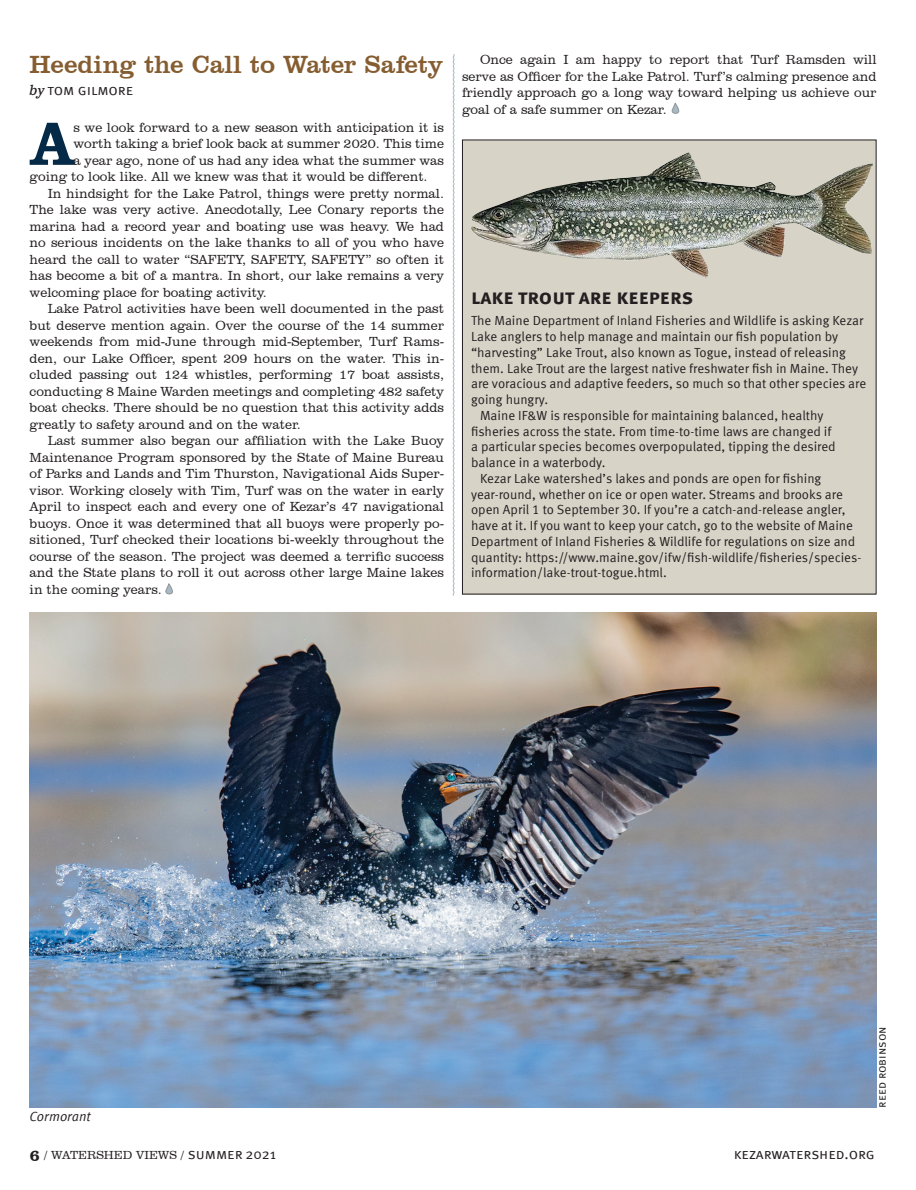
<style>
.page{position:relative;width:916px;height:1190px;background:#fff}
.page>*{position:absolute;margin:0;border:0;box-sizing:border-box;transform-origin:0 0}
.t1{font:800 62.7px "Clarendon BT";color:#042a47}
.t2{font:25.5px "Clarendon BT";letter-spacing:-.005em;color:#855d30}
.t3{font:700 21px "Meta Sc Offc";color:#231f20}
.t4{font:15px "Meta Sc Offc Norm";letter-spacing:-.005em;color:#231f20}
.t5{font:300 13.5px/16.5px "Clarendon BT";color:#231f20;text-align:justify}
.t6{font:13.5px "Meta Offc Norm Ita";letter-spacing:-.005em;color:#231f20}
.t7{font:13.2px "Meta Offc Norm";color:#231f20}
.t8{font:300 12px "Clarendon BT";color:#231f20}
.t9{font:12px "Meta Sc Offc Norm";color:#231f20}
.s1{font-family:"Clarendon Text Pro";font-style:italic;font-size:13.5px}
.s2{font-weight:800;font-size:16.5px}
.s3{font-family:"Meta Sc Offc Norm";font-weight:400;font-size:15px}
.s4{font-family:"Meta Sc Offc Norm";font-weight:400;font-size:14.7px}
</style>
<div class="page">
<svg style="left:671px;top:103px;width:8px;height:11px"></svg>
<svg style="left:165px;top:584px;width:8px;height:11px"></svg>
<div style="left:462px;top:140px;width:413px;height:454px;background:#d8d3c7"></div>
<img style="left:471px;top:152px;width:401px;height:126px">
<svg style="left:452px;top:54px;width:2px;height:542px"></svg>
<img style="left:30px;top:612px;width:846px;height:495px">
<h2 class="t2" style="left:30px;top:49px;width:414px">Heeding the Call to Water Safety</h2>
<p class="t4" style="left:30px;top:81px;width:105px"><span class="s1">by</span> tom gilmore</p>
<h1 class="t1" style="left:31px;top:104px;width:45px">A</h1>
<p class="t5" style="left:73px;top:119px;width:372px">s we look forward to a new season with anticipation it is</p>
<p class="t5" style="left:73px;top:135px;width:372px">worth taking a brief look back at summer 2020. This time</p>
<p class="t5" style="left:73px;top:152px;width:372px">a year ago, none of us had any idea what the summer was</p>
<p class="t5" style="left:30px;top:168px;width:399px">going to look like. All we knew was that it would be different.</p>
<p class="t5" style="left:48px;top:185px;width:398px">In hindsight for the Lake Patrol, things were pretty normal.</p>
<p class="t5" style="left:30px;top:201px;width:415px">The lake was very active. Anecdotally, Lee Conary reports the</p>
<p class="t5" style="left:30px;top:218px;width:415px">marina had a record year and boating use was heavy. We had</p>
<p class="t5" style="left:30px;top:234px;width:415px">no serious incidents on the lake thanks to all of you who have</p>
<p class="t5" style="left:30px;top:251px;width:416px">heard the call to water “SAFETY, SAFETY, SAFETY” so often it</p>
<p class="t5" style="left:30px;top:267px;width:415px">has become a bit of a mantra. In short, our lake remains a very</p>
<p class="t5" style="left:30px;top:284px;width:239px">welcoming place for boating activity.</p>
<p class="t5" style="left:48px;top:300px;width:398px">Lake Patrol activities have been well documented in the past</p>
<p class="t5" style="left:30px;top:317px;width:416px">but deserve mention again. Over the course of the 14 summer</p>
<p class="t5" style="left:30px;top:333px;width:415px">weekends from mid-June through mid-September, Turf Rams-</p>
<p class="t5" style="left:30px;top:350px;width:415px">den, our Lake Officer, spent 209 hours on the water. This in-</p>
<p class="t5" style="left:30px;top:366px;width:416px">cluded passing out 124 whistles, performing 17 boat assists,</p>
<p class="t5" style="left:30px;top:383px;width:416px">conducting 8 Maine Warden meetings and completing 482 safety</p>
<p class="t5" style="left:30px;top:399px;width:416px">boat checks. There should be no question that this activity adds</p>
<p class="t5" style="left:30px;top:416px;width:273px">greatly to safety around and on the water.</p>
<p class="t5" style="left:48px;top:432px;width:398px">Last summer also began our affiliation with the Lake Buoy</p>
<p class="t5" style="left:30px;top:449px;width:416px">Maintenance Program sponsored by the State of Maine Bureau</p>
<p class="t5" style="left:30px;top:465px;width:415px">of Parks and Lands and Tim Thurston, Navigational Aids Super-</p>
<p class="t5" style="left:30px;top:482px;width:415px">visor. Working closely with Tim, Turf was on the water in early</p>
<p class="t5" style="left:30px;top:498px;width:416px">April to inspect each and every one of Kezar’s 47 navigational</p>
<p class="t5" style="left:30px;top:515px;width:415px">buoys. Once it was determined that all buoys were properly po-</p>
<p class="t5" style="left:30px;top:531px;width:416px">sitioned, Turf checked their locations bi-weekly throughout the</p>
<p class="t5" style="left:30px;top:548px;width:416px">course of the season. The project was deemed a terrific success</p>
<p class="t5" style="left:30px;top:564px;width:415px">and the State plans to roll it out across other large Maine lakes</p>
<p class="t5" style="left:30px;top:581px;width:134px">in the coming years.</p>
<p class="t5" style="left:462px;top:51px;width:416px;text-indent:18px">Once again I am happy to report that Turf Ramsden will serve as Officer for the Lake Patrol. Turf’s calming presence and friendly approach go a long way toward helping us achieve our goal of a safe summer on Kezar.</p>
<h3 class="t3" style="left:471px;top:285px;width:223px">lake trout are keepers</h3>
<p class="t7" style="left:471px;top:313px;width:393px">The Maine Department of Inland Fisheries and Wildlife is asking Kezar</p>
<p class="t7" style="left:471px;top:329px;width:368px">Lake anglers to help manage and maintain our fish population by</p>
<p class="t7" style="left:471px;top:345px;width:376px">“harvesting” Lake Trout, also known as Togue, instead of releasing</p>
<p class="t7" style="left:471px;top:360px;width:388px">them. Lake Trout are the largest native freshwater fish in Maine. They</p>
<p class="t7" style="left:471px;top:376px;width:396px">are voracious and adaptive feeders, so much so that other species are</p>
<p class="t7" style="left:471px;top:392px;width:79px">going hungry.</p>
<p class="t7" style="left:480px;top:408px;width:345px">Maine IF&amp;W is responsible for maintaining balanced, healthy</p>
<p class="t7" style="left:471px;top:423px;width:361px">fisheries across the state. From time-to-time laws are changed if</p>
<p class="t7" style="left:471px;top:439px;width:366px">a particular species becomes overpopulated, tipping the desired</p>
<p class="t7" style="left:471px;top:455px;width:136px">balance in a waterbody.</p>
<p class="t7" style="left:480px;top:471px;width:342px">Kezar Lake watershed’s lakes and ponds are open for fishing</p>
<p class="t7" style="left:471px;top:486px;width:373px">year-round, whether on ice or open water. Streams and brooks are</p>
<p class="t7" style="left:471px;top:502px;width:376px">open April 1 to September 30. If you’re a catch-and-release angler,</p>
<p class="t7" style="left:471px;top:518px;width:383px">have at it. If you want to keep your catch, go to the website of Maine</p>
<p class="t7" style="left:471px;top:534px;width:385px">Department of Inland Fisheries &amp; Wildlife for regulations on size and</p>
<p class="t7" style="left:471px;top:549px;width:391px">quantity: https://www.maine.gov/ifw/fish-wildlife/fisheries/species-</p>
<p class="t7" style="left:471px;top:565px;width:197px">information/lake-trout-togue.html.</p>
<p class="t6" style="left:30px;top:1108px;width:63px">Cormorant</p>
<p class="t9" style="left:874px;top:1108px;width:83px;rotate:-90deg">reed robinson</p>
<p class="t8" style="left:30px;top:1148px;width:248px"><span class="s2">6</span> / WATERSHED VIEWS / <span class="s3">summer</span> <span class="s4">2021</span></p>
<p class="t4" style="left:733px;top:1145px;width:143px">kezarwatershed.org</p>
</div>
